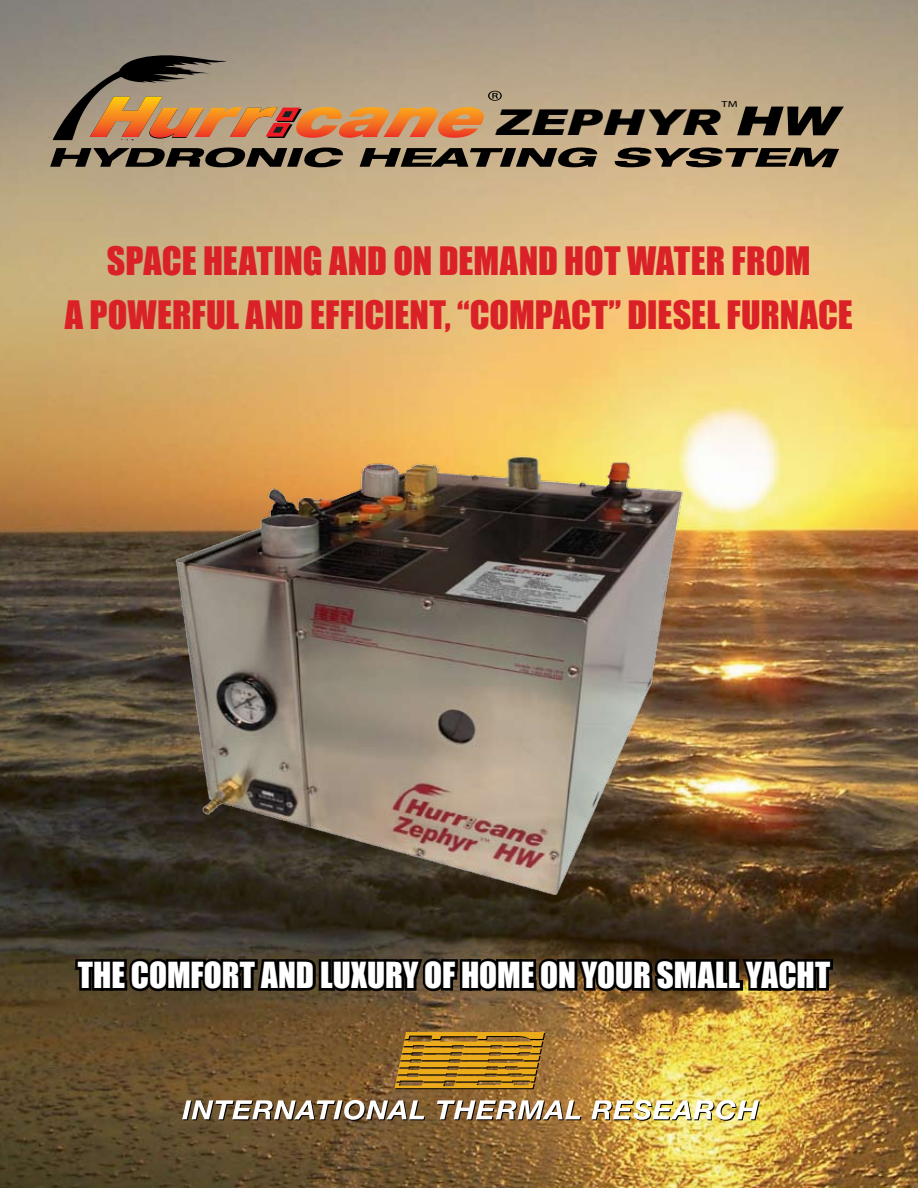
<style>
.page{position:relative;width:918px;height:1188px;background:#fff}
.page>*{position:absolute;margin:0;border:0;box-sizing:border-box;transform-origin:0 0}
.t1{font:36px/54px "Impact";color:#da2128;text-align:center}
.t2{font:italic 900 35.7px "Arial";color:#000;scale:1.39 1}
.t3{font:33px "Impact";letter-spacing:-.005em;color:#fff}
.t4{font:8.85px "Myriad";color:#000;scale:1.39 1}
.s1{font-size:40.2px}
</style>
<div class="page">
<img style="left:0;top:0;width:918px;height:1188px">
<svg style="left:395px;top:1032px;width:150px;height:57px;background:#b1811e"></svg>
<svg style="left:182px;top:1100px;width:243px;height:21px"></svg>
<svg style="left:437px;top:1100px;width:144px;height:20px"></svg>
<img style="left:591px;top:1100px;width:169px;height:21px">
<img style="left:151px;top:445px;width:564px;height:444px">
<svg style="left:73px;top:889px;width:763px;height:133px;background:#42331e"></svg>
<svg style="left:50px;top:148px;width:293px;height:19px;background:#4d4538"></svg>
<svg style="left:360px;top:148px;width:238px;height:19px;background:#524839"></svg>
<svg style="left:614px;top:147px;width:225px;height:20px;background:#5b4f3d"></svg>
<svg style="left:48px;top:55px;width:454px;height:86px;background:#b08a69"></svg>
<p class="t4" style="left:722px;top:100px;width:13px">TM</p>
<p class="t2" style="left:495px;top:101px;width:248px">ZEPHYR <span class="s1">HW</span></p>
<p class="t1" style="left:65px;top:233px;width:790px">SPACE HEATING AND ON DEMAND HOT WATER FROM<br>A POWERFUL AND EFFICIENT, “COMPACT” DIESEL FURNACE</p>
<p class="t3" style="left:78px;top:949px;width:754px">THE COMFORT AND LUXURY OF HOME ON YOUR SMALL YACHT</p>
</div>
